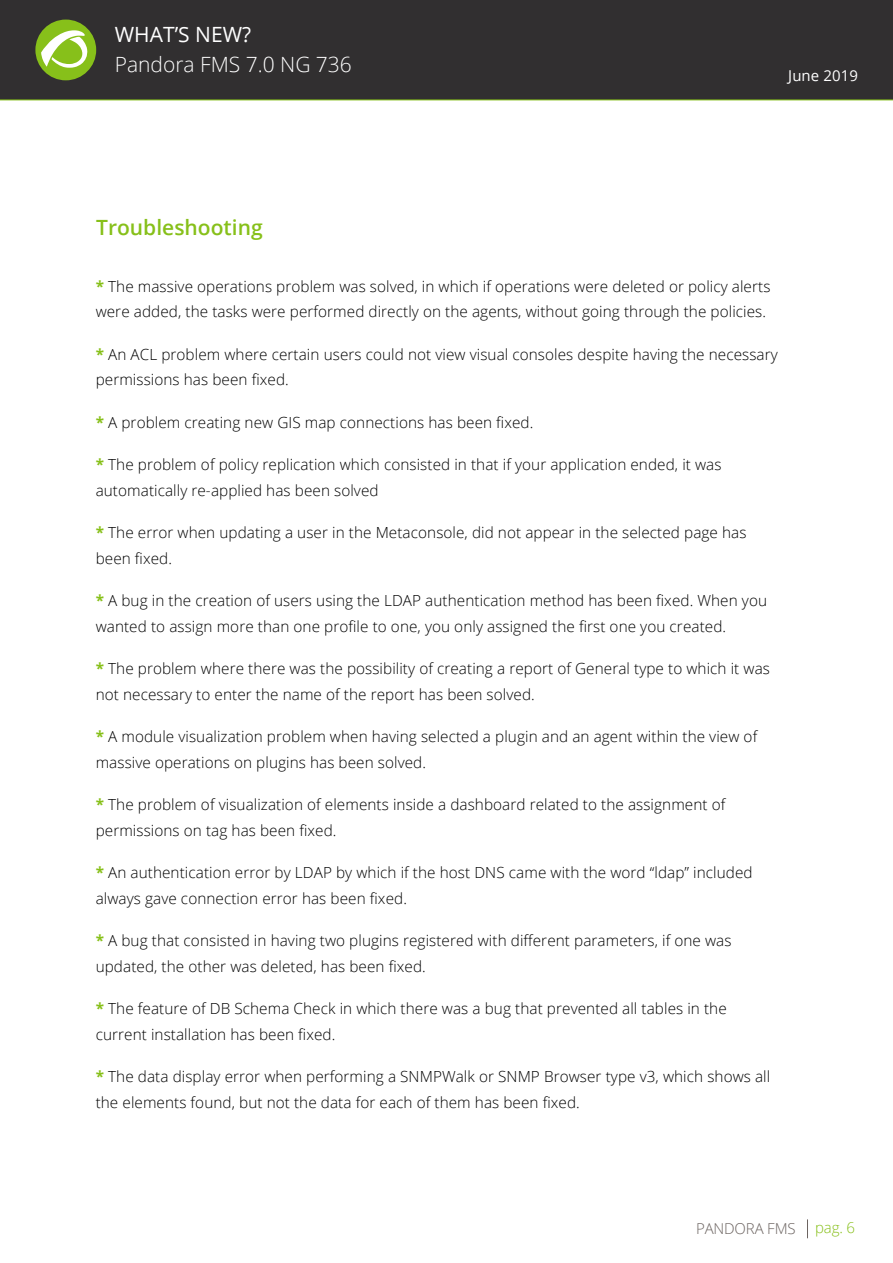
<style>
.page{position:relative;width:893px;height:1263px;background:#fff}
.page>*{position:absolute;margin:0;border:0;box-sizing:border-box;transform-origin:0 0}
.t1{font:300 21px "Open Sans";color:#fff}
.t2{font:600 21px "Open Sans";color:#87c01a}
.t3{font:21px "Open Sans";color:#fff}
.t4{font:300 15.3px/25.5px "Open Sans";letter-spacing:.005em;color:#000}
.t5{font:300 15px "Open Sans";letter-spacing:-.01em;color:#6b6360}
.t6{font:15px "Open Sans";letter-spacing:.005em;color:#fff}
.t7{font:300 15px "Open Sans";color:#87c01a}
.s1{font-weight:700;color:#87c01a}
</style>
<div class="page">
<div style="left:0;top:0;width:893px;height:99px;background:#312f30"></div>
<svg style="left:807px;top:1219px;width:1px;height:19px"></svg>
<div style="left:35px;top:20px;width:61px;height:60px;background:#87c01a;border-radius:50%"></div>
<svg style="left:41px;top:30px;width:47px;height:38px"></svg>
<hr style="left:0;top:100px;width:893px;height:1px;background:#87c01a">
<h1 class="t3" style="left:115px;top:20px;width:138px">WHAT’S NEW?</h1>
<h1 class="t1" style="left:115px;top:50px;width:239px">Pandora FMS 7.0 NG 736</h1>
<p class="t6" style="left:788px;top:65px;width:71px">June 2019</p>
<p class="t2" style="left:96px;top:213px;width:168px">Troubleshooting</p>
<p class="t4" style="left:96px;top:273px;width:676px"><span class="s1">*</span> The massive operations problem was solved, in which if operations were deleted or policy alerts were added, the tasks were performed directly on the agents, without going through the policies.</p>
<p class="t4" style="left:96px;top:341px;width:684px"><span class="s1">*</span> An ACL problem where certain users could not view visual consoles despite having the necessary permissions has been fixed.</p>
<p class="t4" style="left:96px;top:409px;width:439px"><span class="s1">*</span> A problem creating new GIS map connections has been fixed.</p>
<p class="t4" style="left:96px;top:451px;width:627px"><span class="s1">*</span> The problem of policy replication which consisted in that if your application ended, it was automatically re-applied has been solved</p>
<p class="t4" style="left:96px;top:519px;width:652px"><span class="s1">*</span> The error when updating a user in the Metaconsole, did not appear in the selected page has been fixed.</p>
<p class="t4" style="left:96px;top:587px;width:673px"><span class="s1">*</span> A bug in the creation of users using the LDAP authentication method has been fixed. When you wanted to assign more than one profile to one, you only assigned the first one you created.</p>
<p class="t4" style="left:96px;top:655px;width:676px"><span class="s1">*</span> The problem where there was the possibility of creating a report of General type to which it was not necessary to enter the name of the report has been solved.</p>
<p class="t4" style="left:96px;top:723px;width:663px"><span class="s1">*</span> A module visualization problem when having selected a plugin and an agent within the view of massive operations on plugins has been solved.</p>
<p class="t4" style="left:96px;top:791px;width:631px"><span class="s1">*</span> The problem of visualization of elements inside a dashboard related to the assignment of permissions on tag has been fixed.</p>
<p class="t4" style="left:96px;top:859px;width:658px"><span class="s1">*</span> An authentication error by LDAP by which if the host DNS came with the word “ldap” included always gave connection error has been fixed.</p>
<p class="t4" style="left:96px;top:927px;width:637px"><span class="s1">*</span> A bug that consisted in having two plugins registered with different parameters, if one was updated, the other was deleted, has been fixed.</p>
<p class="t4" style="left:96px;top:995px;width:633px"><span class="s1">*</span> The feature of DB Schema Check in which there was a bug that prevented all tables in the current installation has been fixed.</p>
<p class="t4" style="left:96px;top:1063px;width:676px"><span class="s1">*</span> The data display error when performing a SNMPWalk or SNMP Browser type v3, which shows all the elements found, but not the data for each of them has been fixed.</p>
<p class="t5" style="left:696px;top:1218px;width:101px">PANDORA FMS</p>
<p class="t7" style="left:815px;top:1217px;width:42px">pag. 6</p>
</div>
